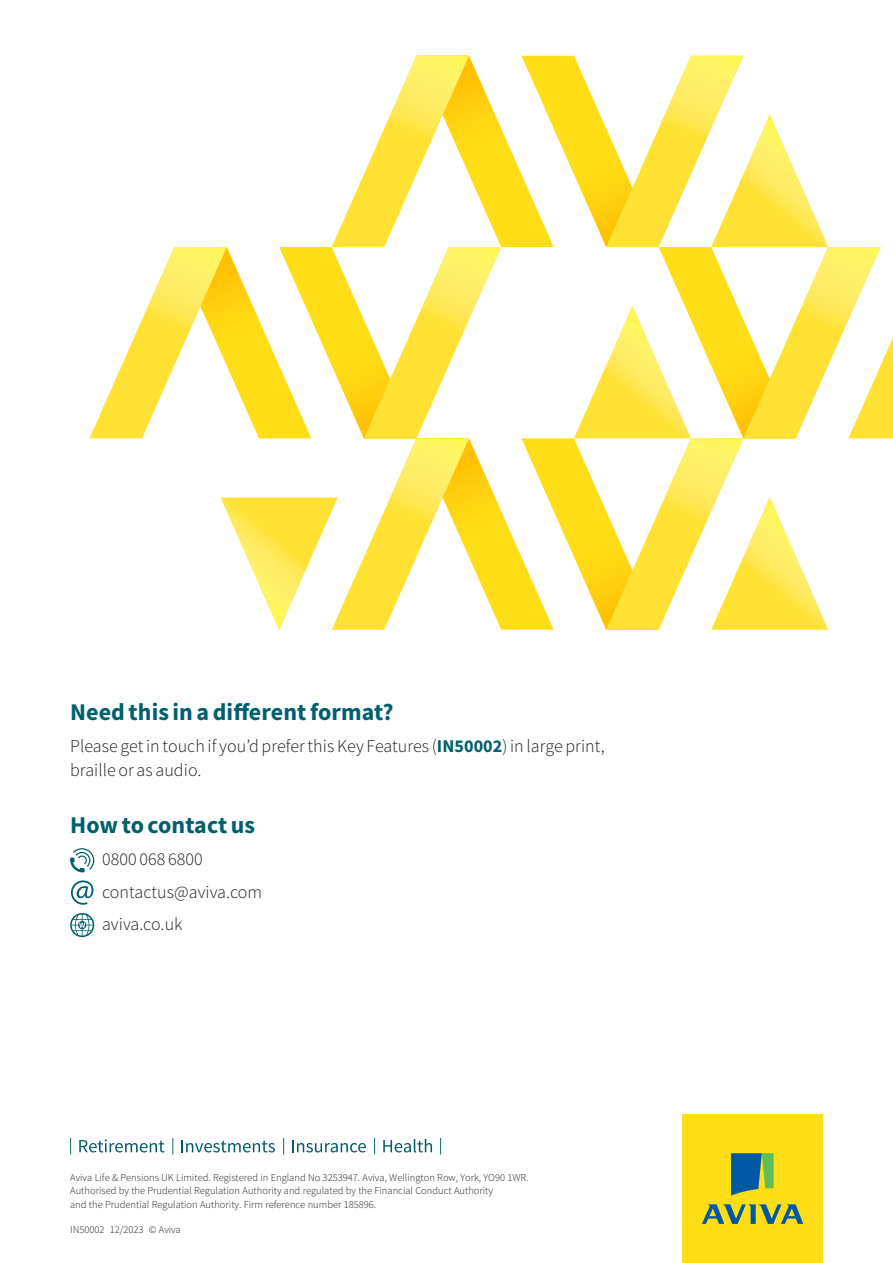
<style>
.page{position:relative;width:893px;height:1263px;background:#fff}
.page>*{position:absolute;margin:0;border:0;box-sizing:border-box;transform-origin:0 0}
.t1{font:700 24px "Source Sans Pro";letter-spacing:.005em;color:#005f6c}
.t2{font:300 18px/32.5px "Source Sans Pro";letter-spacing:.005em;color:#231f20}
.t3{font:300 10.5px/13.5px "Source Sans Pro";color:#231f20}
.s1{font-weight:700;color:#005f6c}
</style>
<div class="page">
<svg style="left:89px;top:56px;width:804px;height:574px"></svg>
<svg style="left:79px;top:1139px;width:85px;height:13px"></svg>
<svg style="left:181px;top:1140px;width:94px;height:12px"></svg>
<svg style="left:292px;top:1140px;width:74px;height:12px"></svg>
<svg style="left:383px;top:1139px;width:49px;height:13px"></svg>
<svg style="left:440px;top:1138px;width:1px;height:16px"></svg>
<svg style="left:374px;top:1138px;width:1px;height:16px"></svg>
<svg style="left:283px;top:1138px;width:1px;height:16px"></svg>
<svg style="left:172px;top:1138px;width:1px;height:16px"></svg>
<svg style="left:70px;top:1138px;width:1px;height:16px"></svg>
<div style="left:682px;top:1114px;width:141px;height:149px;background:#ffde17"></div>
<svg style="left:731px;top:1153px;width:43px;height:43px"></svg>
<svg style="left:702px;top:1204px;width:101px;height:20px"></svg>
<svg style="left:70px;top:848px;width:24px;height:24px"></svg>
<svg style="left:71px;top:880px;width:22px;height:25px"></svg>
<svg style="left:70px;top:913px;width:24px;height:24px"></svg>
<h1 class="t1" style="left:70px;top:695px;width:325px">Need this in a different format?</h1>
<h2 class="t2" style="left:70px;top:734px;width:536px;line-height:24px">Please get in touch if you’d prefer this Key Features (<span class="s1">IN50002</span>) in large print, braille or as audio.</h2>
<h1 class="t1" style="left:70px;top:808px;width:186px">How to contact us</h1>
<h2 class="t2" style="left:102px;top:843px;width:162px">0800 068 6800 contactus@aviva.com aviva.co.uk</h2>
<p class="t3" style="left:70px;top:1170px;width:460px">Aviva Life &amp; Pensions UK Limited. Registered in England No 3253947. Aviva, Wellington Row, York, YO90 1WR.<br>Authorised by the Prudential Regulation Authority and regulated by the Financial Conduct Authority<br>and the Prudential Regulation Authority. Firm reference number 185896.</p>
<p class="t3" style="left:70px;top:1222px;width:112px">IN50002 12/2023 © Aviva</p>
</div>
